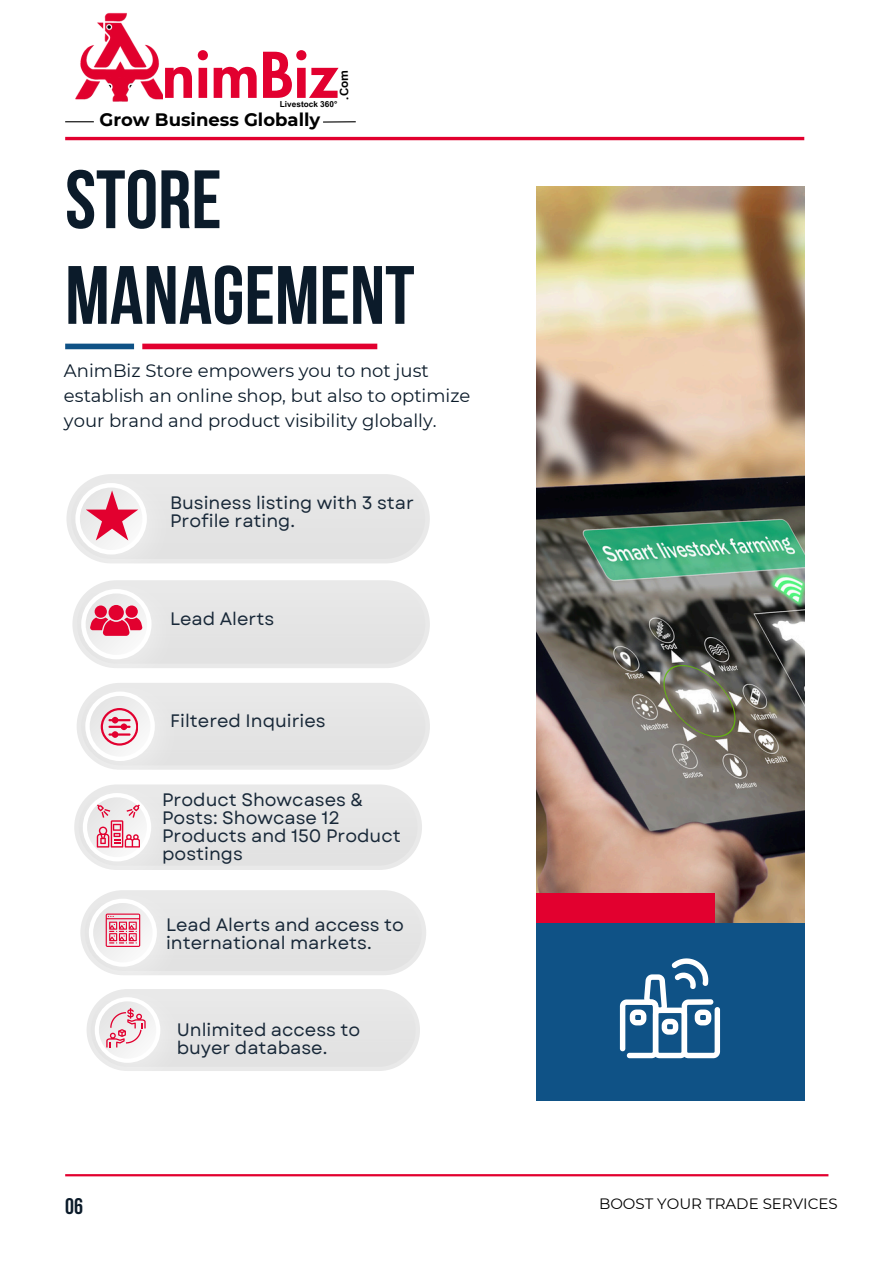
<style>
.page{position:relative;width:894px;height:1264px;background:#fff}
.page>*{position:absolute;margin:0;border:0;box-sizing:border-box;transform-origin:0 0}
.t1{font:700 82.5px/95.7px "Bebas Neue";color:#0b1b2a}
.t2{font:800 61.2px "Futura LT Pro";color:#e2002f}
.t3{font:700 22.5px "Bebas Neue";color:#0b1b2a}
.t4{font:18px/18px "Garet";color:#182838}
.t5{font:18px/24.8px "Montserrat";color:#0b1b2a}
.t6{font:700 18px "Montserrat";color:#000}
.t7{font:15px "Montserrat";color:#000}
.t8{font:700 11.7px "Canva Sans";color:#000}
.t9{font:700 8.25px "Arial MT Pro";color:#000}
</style>
<div class="page">
<div style="left:142px;top:343px;width:235px;height:6px;background:#e2002f"></div>
<div style="left:65px;top:343px;width:69px;height:6px;background:#0f5286"></div>
<div style="left:536px;top:922px;width:268px;height:178px;background:#0f5286"></div>
<img style="left:536px;top:186px;width:268px;height:736px">
<div style="left:536px;top:892px;width:178px;height:30px;background:#e2002f"></div>
<svg style="left:619px;top:958px;width:100px;height:100px"></svg>
<hr style="left:65px;top:137px;width:739px;height:3px;background:#e2002f">
<div style="left:66px;top:474px;width:363px;height:89px;background:#e9e9e9;border-radius:45px"></div>
<div style="left:77px;top:683px;width:353px;height:86px;background:#e9e9e9;border-radius:43px"></div>
<div style="left:81px;top:687px;width:344px;height:78px;background:#e5e5e5;border-radius:39px"></div>
<img style="left:77px;top:690px;width:107px;height:80px">
<div style="left:85px;top:691px;width:70px;height:70px;background:#fff;border-radius:50%"></div>
<div style="left:90px;top:696px;width:60px;height:60px;background:#efefef;border-radius:50%"></div>
<svg style="left:101px;top:708px;width:37px;height:37px"></svg>
<div style="left:74px;top:784px;width:348px;height:86px;background:#e9e9e9;border-radius:43px"></div>
<div style="left:79px;top:788px;width:338px;height:77px;background:#e5e5e5;border-radius:39px"></div>
<img style="left:74px;top:784px;width:77px;height:86px">
<div style="left:83px;top:793px;width:68px;height:68px;background:#fff;border-radius:50%"></div>
<div style="left:87px;top:797px;width:60px;height:60px;background:#fff;border-radius:50%;opacity:.1"></div>
<svg style="left:97px;top:804px;width:42px;height:43px"></svg>
<div style="left:80px;top:890px;width:346px;height:85px;background:#e9e9e9;border-radius:42px"></div>
<div style="left:85px;top:894px;width:336px;height:77px;background:#e5e5e5;border-radius:38px"></div>
<img style="left:80px;top:890px;width:77px;height:85px">
<div style="left:89px;top:898px;width:68px;height:68px;background:#fff;border-radius:50%"></div>
<div style="left:93px;top:903px;width:60px;height:59px;background:#fff;border-radius:50%;opacity:.1"></div>
<svg style="left:106px;top:913px;width:34px;height:33px"></svg>
<div style="left:87px;top:989px;width:333px;height:81px;background:#e9e9e9;border-radius:41px"></div>
<div style="left:91px;top:993px;width:324px;height:73px;background:#e5e5e5;border-radius:37px"></div>
<img style="left:87px;top:991px;width:101px;height:80px">
<div style="left:95px;top:997px;width:65px;height:65px;background:#fff;border-radius:50%"></div>
<div style="left:99px;top:1001px;width:57px;height:57px;background:#f2f2f2;border-radius:50%"></div>
<svg style="left:106px;top:1008px;width:40px;height:39px"></svg>
<svg style="left:71px;top:478px;width:354px;height:81px"></svg>
<div style="left:72px;top:580px;width:358px;height:88px;background:#e9e9e9;border-radius:44px"></div>
<svg style="left:77px;top:584px;width:346px;height:79px"></svg>
<hr style="left:65px;top:1174px;width:763px;height:2px;background:#e2002f">
<svg style="left:65px;top:121px;width:29px;height:1px"></svg>
<hr style="left:323px;top:121px;width:32px;height:2px;background:#000">
<img style="left:75px;top:12px;width:87px;height:90px">
<p class="t2" style="left:162px;top:47px;width:178px">nimBiz</p>
<h4 class="t9" style="left:280px;top:101px;width:59px">Livestock 360°</h4>
<p class="t8" style="left:336px;top:100px;width:31px;rotate:-91deg">C. om</p>
<h4 class="t6" style="left:99px;top:109px;width:222px">Grow Business Globally</h4>
<h4 class="t1" style="left:65px;top:160px;width:351px">STORE<br>MANAGEMENT</h4>
<h1 class="t5" style="left:64px;top:358px;width:408px">AnimBiz Store empowers you to not just establish an online shop, but also to optimize your brand and product visibility globally.</h1>
<p class="t4" style="left:170px;top:494px;width:245px">Business listing with 3 star<br>Profile rating.</p>
<h4 class="t4" style="left:170px;top:610px;width:106px">Lead Alerts</h4>
<h2 class="t4" style="left:170px;top:712px;width:157px">Filtered Inquiries</h2>
<p class="t4" style="left:162px;top:790px;width:240px">Product Showcases &amp;<br>Posts: Showcase 12<br>Products and 150 Product postings</p>
<h6 class="t4" style="left:166px;top:915px;width:239px">Lead Alerts and access to international markets.</h6>
<h3 class="t4" style="left:177px;top:1020px;width:185px">Unlimited access to buyer database.</h3>
<p class="t3" style="left:65px;top:1196px;width:19px">06</p>
<p class="t7" style="left:599px;top:1194px;width:240px">BOOST YOUR TRADE SERVICES</p>
</div>
